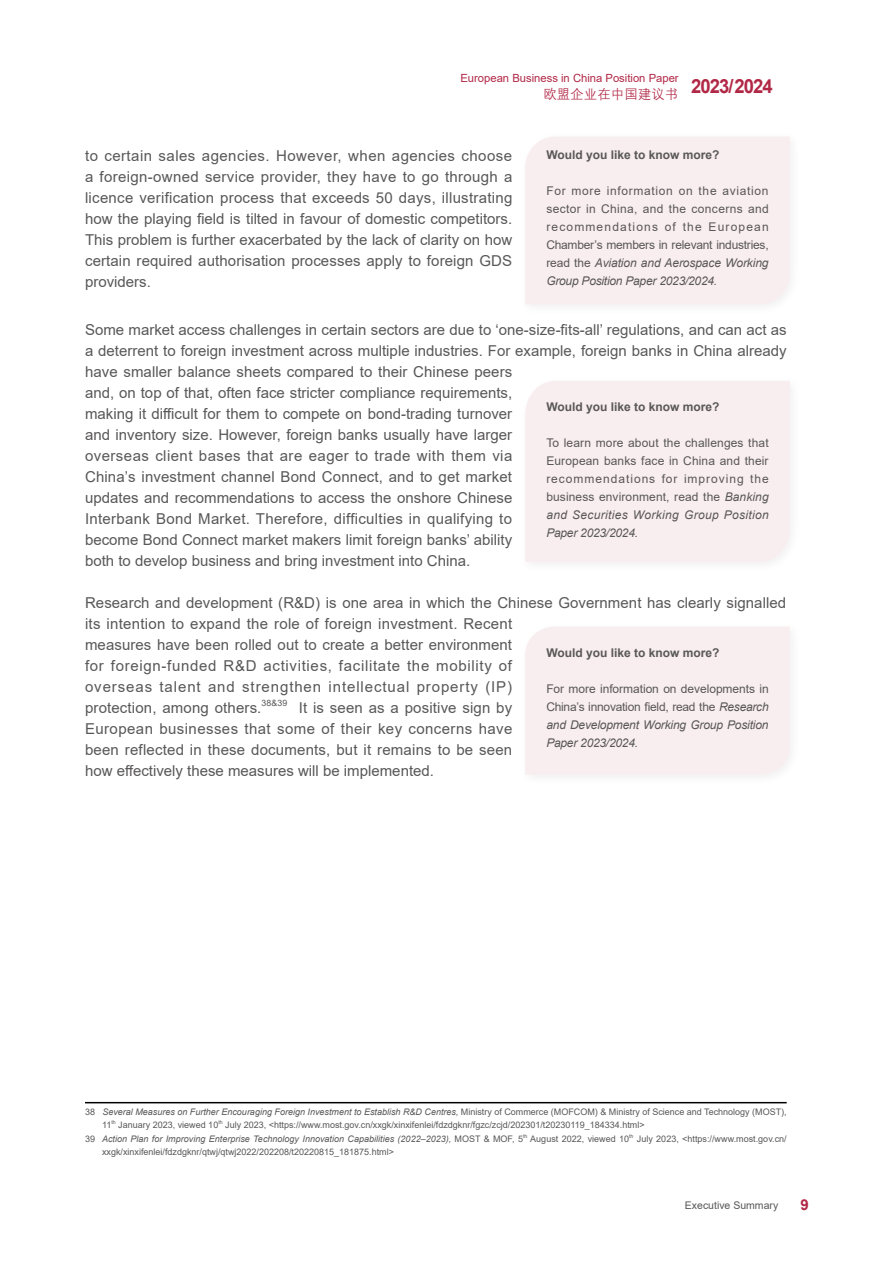
<style>
.page{position:relative;width:893px;height:1263px;background:#fff}
.page>*{position:absolute;margin:0;border:0;box-sizing:border-box;transform-origin:0 0}
.t1{font:15px/21px "Arial";letter-spacing:.005em;color:#595757;text-align:justify}
.t2{font:700 15px "Arial";color:#b12846}
.t3{font:13.5px "H Yg 2 gj";color:#b12846}
.t4{font:12px/18px "Arial";letter-spacing:-.005em;color:#595757;text-align:justify}
.t5{font:700 12px "Arial";color:#595757}
.t6{font:11.25px "Arial";color:#b12846}
.t7{font:10.5px "Arial";color:#595757}
.t8{font:9px/13.5px "Arial";color:#595757}
.t9{font:italic 9px/13.5px "Arial";color:#595757}
.t10{font:8.7px "Arial";color:#595757}
.t11{font:5.25px "Arial";color:#595757}
.s1{font-style:italic}
.s2{font-style:normal}
</style>
<div class="page">
<hr style="left:85px;top:1102px;width:702px;height:1px;background:#000">
<div style="left:525px;top:136px;width:265px;height:168px;background:#f8eef0"></div>
<div style="left:525px;top:381px;width:265px;height:181px;background:#f8eef0"></div>
<div style="left:525px;top:627px;width:265px;height:148px;background:#f8eef0"></div>
<p class="t6" style="left:460px;top:71px;width:220px">European Business in China Position Paper</p>
<p class="t3" style="left:543px;top:87px;width:231px">欧盟企业在中国建议书 <sup>2023/2024</sup></p>
<p class="t5" style="left:546px;top:146px;width:175px">Would you like to know more?</p>
<p class="t4" style="left:546px;top:182px;width:224px">For more information on the aviation sector in China, and the concerns and recommendations of the European Chamber’s members in relevant industries, read the <span class="s1">Aviation and Aerospace Working Group Position Paper 2023/2024.</span></p>
<p class="t1" style="left:85px;top:145px;width:429px">to certain sales agencies. However, when agencies choose a foreign-owned service provider, they have to go through a licence verification process that exceeds 50 days, illustrating how the playing field is tilted in favour of domestic competitors.<br>This problem is further exacerbated by the lack of clarity on how certain required authorisation processes apply to foreign GDS providers.</p>
<p class="t1" style="left:85px;top:319px;width:703px;text-align:left">Some market access challenges in certain sectors are due to ‘one-size-fits-all’ regulations, and can act as a deterrent to foreign investment across multiple industries. For example, foreign banks in China already have smaller balance sheets compared to their Chinese peers<br>and, on top of that, often face stricter compliance requirements,<br>making it difficult for them to compete on bond-trading turnover<br>and inventory size. However, foreign banks usually have larger<br>overseas client bases that are eager to trade with them via<br>China’s investment channel Bond Connect, and to get market<br>updates and recommendations to access the onshore Chinese<br>Interbank Bond Market. Therefore, difficulties in qualifying to<br>become Bond Connect market makers limit foreign banks’ ability<br>both to develop business and bring investment into China.</p>
<p class="t1" style="left:85px;top:592px;width:703px;text-align:left">Research and development (R&amp;D) is one area in which the Chinese Government has clearly signalled its intention to expand the role of foreign investment. Recent<br>measures have been rolled out to create a better environment<br>for foreign-funded R&amp;D activities, facilitate the mobility of<br>overseas talent and strengthen intellectual property (IP)<br>protection, among others.</p>
<p class="t5" style="left:546px;top:399px;width:175px">Would you like to know more?</p>
<p class="t4" style="left:546px;top:434px;width:224px">To learn more about the challenges that European banks face in China and their recommendations for improving the business environment, read the <span class="s1">Banking and Securities Working Group Position Paper 2023/2024.</span></p>
<p class="t5" style="left:546px;top:645px;width:175px">Would you like to know more?</p>
<p class="t4" style="left:546px;top:680px;width:224px">For more information on developments in China’s innovation field, read the <span class="s1">Research and Development Working Group Position Paper 2023/2024.</span></p>
<p class="t10" style="left:262px;top:697px;width:27px">38&amp;39</p>
<p class="t1" style="left:85px;top:697px;width:429px;text-indent:214px">It is seen as a positive sign by European businesses that some of their key concerns have been reflected in these documents, but it remains to be seen how effectively these measures will be implemented.</p>
<p class="t9" style="left:102px;top:1105px;width:686px;text-indent:-17px"><span class="s2">38</span> Several Measures on Further Encouraging Foreign Investment to Establish R&amp;D Centres<span class="s2">, Ministry of Commerce (MOFCOM) &amp; Ministry of Science and Technology (MOST),<br>11</span></p>
<p class="t11" style="left:111px;top:1118px;width:6px">th</p>
<p class="t8" style="left:118px;top:1118px;width:102px">January 2023, viewed 10</p>
<p class="t11" style="left:218px;top:1118px;width:6px">th</p>
<p class="t8" style="left:85px;top:1118px;width:561px;text-indent:140px">July 2023, &lt;https://www.most.gov.cn/xxgk/xinxifenlei/fdzdgknr/fgzc/zcjd/202301/t20230119_184334.html&gt;<br>39 <span class="s1">Action Plan for Improving Enterprise Technology Innovation Capabilities (2022–2023),</span> MOST &amp; MOF, 5</p>
<p class="t11" style="left:523px;top:1132px;width:6px">th</p>
<p class="t8" style="left:530px;top:1132px;width:100px">August 2022, viewed 10</p>
<p class="t11" style="left:629px;top:1132px;width:6px">th</p>
<p class="t8" style="left:637px;top:1132px;width:151px">July 2023, &lt;https://www.most.gov.cn/</p>
<p class="t8" style="left:102px;top:1145px;width:293px">xxgk/xinxifenlei/fdzdgknr/qtwj/qtwj2022/202208/t20220815_181875.html&gt;</p>
<p class="t7" style="left:685px;top:1198px;width:95px">Executive Summary</p>
<p class="t2" style="left:800px;top:1194px;width:10px">9</p>
</div>
